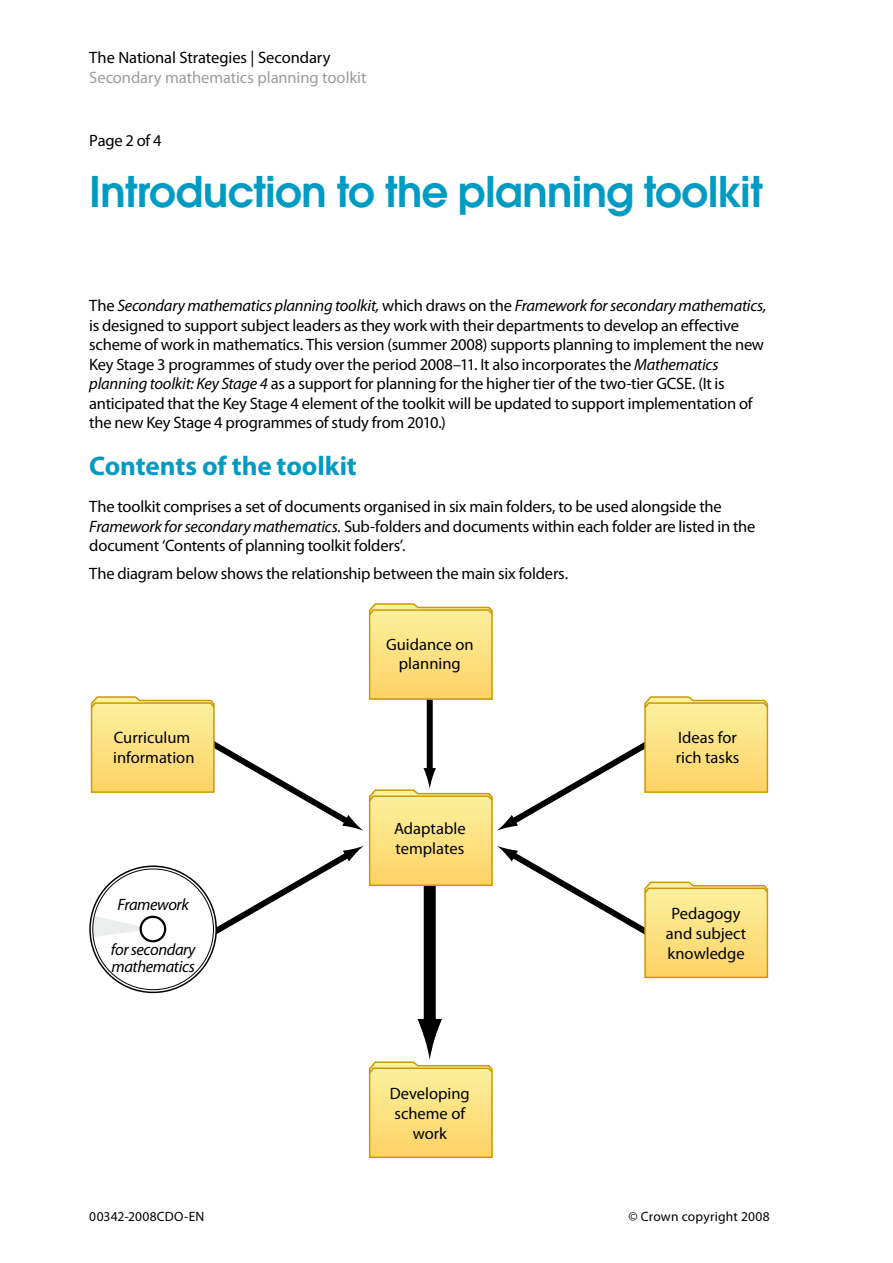
<style>
.page{position:relative;width:893px;height:1263px;background:#fff}
.page>*{position:absolute;margin:0;border:0;box-sizing:border-box;transform-origin:0 0}
.SH{font:600 42px "Avant Garde LT";letter-spacing:-.015em;color:#009bc2}
.Head_A{font:700 27px "Myriad Pro";letter-spacing:-.005em;color:#009bc2}
.Text{font:16.5px/19.5px "Myriad Pro";letter-spacing:-.015em;color:#000}
.x_Header_L{font:16.5px/19.8px "Myriad Pro";letter-spacing:-.005em;color:#9c9d9f}
.t1{font:italic 16.5px/16.5px "Myriad Pro";letter-spacing:-.025em;color:#000}
.x_Footer_R{font:13.5px "Myriad Pro";letter-spacing:.015em;color:#000}
.x_Footer_L{font:13.5px "Myriad Pro";letter-spacing:.02em;color:#000}
.s1{color:#000}
.s2{font-style:italic}
</style>
<div class="page">
<div style="left:424px;top:863px;width:12px;height:173px;background:#000"></div>
<svg style="left:368px;top:1019px;width:125px;height:139px"></svg>
<svg style="left:90px;top:866px;width:126px;height:126px"></svg>
<svg style="left:90px;top:603px;width:678px;height:376px"></svg>
<div style="left:141px;top:917px;width:24px;height:24px;background:#fff;border-radius:50%"></div>
<div style="left:140px;top:916px;width:26px;height:26px;border:2px solid #000;border-radius:50%"></div>
<p class="x_Header_L" style="left:89px;top:48px;width:279px"><span class="s1">The National Strategies | Secondary<br></span>Secondary mathematics planning toolkit</p>
<p class="Text" style="left:89px;top:131px;width:74px">Page 2 of 4</p>
<p class="SH" style="left:89px;top:164px;width:675px">Introduction to the planning toolkit</p>
<p class="Text" style="left:89px;top:296px;width:679px">The <span class="s2">Secondary mathematics planning toolkit,</span> which draws on the <span class="s2">Framework for secondary mathematics, </span>is designed to support subject leaders as they work with their departments to develop an effective scheme of work in mathematics. This version (summer 2008) supports planning to implement the new Key Stage 3 programmes of study over the period 2008–11. It also incorporates the <span class="s2">Mathematics planning toolkit: Key Stage 4</span> as a support for planning for the higher tier of the two-tier GCSE. (It is anticipated that the Key Stage 4 element of the toolkit will be updated to support implementation of the new Key Stage 4 programmes of study from 2010.)</p>
<p class="Head_A" style="left:89px;top:449px;width:269px">Contents of the toolkit</p>
<p class="Text" style="left:89px;top:496px;width:668px">The toolkit comprises a set of documents organised in six main folders, to be used alongside the<br><span class="s2">Framework for secondary mathematics.</span> Sub-folders and documents within each folder are listed in the document ‘Contents of planning toolkit folders’.</p>
<p class="Text" style="left:89px;top:563px;width:480px">The diagram below shows the relationship between the main six folders.</p>
<p class="Text" style="left:386px;top:634px;width:89px;text-align:center">Guidance on planning</p>
<p class="Text" style="left:113px;top:727px;width:83px">Curriculum information</p>
<p class="Text" style="left:676px;top:727px;width:65px">Ideas for rich tasks</p>
<p class="t1" style="left:118px;top:896px;width:73px">Framework</p>
<p class="t1" style="left:111px;top:941px;width:86px">for secondary mathematics</p>
<p class="Text" style="left:394px;top:819px;width:73px">Adaptable templates</p>
<p class="Text" style="left:390px;top:1083px;width:81px;text-align:center">Developing scheme of work</p>
<p class="Text" style="left:666px;top:903px;width:82px;text-align:center">Pedagogy and subject knowledge</p>
<p class="x_Footer_L" style="left:89px;top:1208px;width:117px">00342-2008CDO-EN</p>
<p class="x_Footer_R" style="left:628px;top:1208px;width:143px">© Crown copyright 2008</p>
</div>
